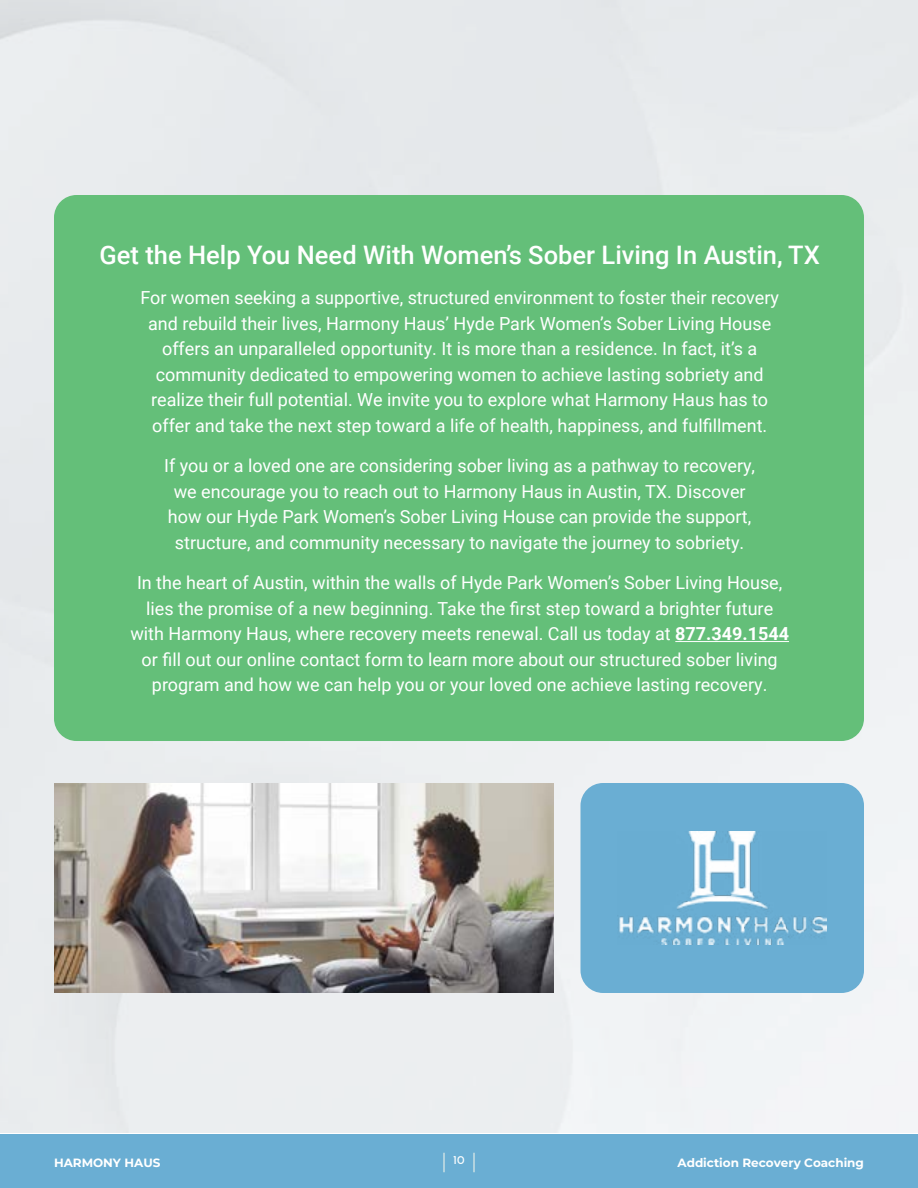
<style>
.page{position:relative;width:918px;height:1188px;background:#fff}
.page>*{position:absolute;margin:0;border:0;box-sizing:border-box;transform-origin:0 0}
.t1{font:500 25.5px "Roboto";color:#fff}
.t2{font:18px/25.5px "Roboto";color:#fff;text-align:center}
.t3{font:100 12px "Montserrat";color:#fff}
.t4{font:12px "Josefin Sans";color:#fff}
.s1{font-weight:700}
</style>
<div class="page">
<div style="left:0;top:1134px;width:918px;height:54px;background:#6aaed3"></div>
<svg style="left:444px;top:1153px;width:1px;height:19px"></svg>
<svg style="left:474px;top:1153px;width:1px;height:19px"></svg>
<div style="left:54px;top:195px;width:810px;height:546px;background:#64bf79;border-radius:22px"></div>
<div style="left:580px;top:783px;width:284px;height:210px;background:#6aaed3;border-radius:22px"></div>
<hr style="left:675px;top:641px;width:114px;height:1px;background:#fff">
<img style="left:54px;top:783px;width:500px;height:210px">
<img style="left:619px;top:831px;width:208px;height:114px">
<h1 class="t1" style="left:100px;top:237px;width:722px">Get the Help You Need With Women’s Sober Living In Austin, TX</h1>
<p class="t2" style="left:140px;top:284px;width:640px">For women seeking a supportive, structured environment to foster their recovery and rebuild their lives, Harmony Haus’ Hyde Park Women’s Sober Living House offers an unparalleled opportunity. It is more than a residence. In fact, it’s a community dedicated to empowering women to achieve lasting sobriety and realize their full potential. We invite you to explore what Harmony Haus has to offer and take the next step toward a life of health, happiness, and fulfillment.</p>
<p class="t2" style="left:164px;top:452px;width:592px">If you or a loved one are considering sober living as a pathway to recovery, we encourage you to reach out to Harmony Haus in Austin, TX. Discover how our Hyde Park Women’s Sober Living House can provide the support, structure, and community necessary to navigate the journey to sobriety.</p>
<p class="t2" style="left:130px;top:569px;width:660px">In the heart of Austin, within the walls of Hyde Park Women’s Sober Living House, lies the promise of a new beginning. Take the first step toward a brighter future with Harmony Haus, where recovery meets renewal. Call us today at <span class="s1">877.349.1544 </span>or fill out our online contact form to learn more about our structured sober living program and how we can help you or your loved one achieve lasting recovery.</p>
<p class="t4" style="left:453px;top:1150px;width:13px">10</p>
<p class="t3" style="left:54px;top:1155px;width:108px">HARMONY HAUS</p>
<p class="t3" style="left:678px;top:1155px;width:188px">Addiction Recovery Coaching</p>
</div>
